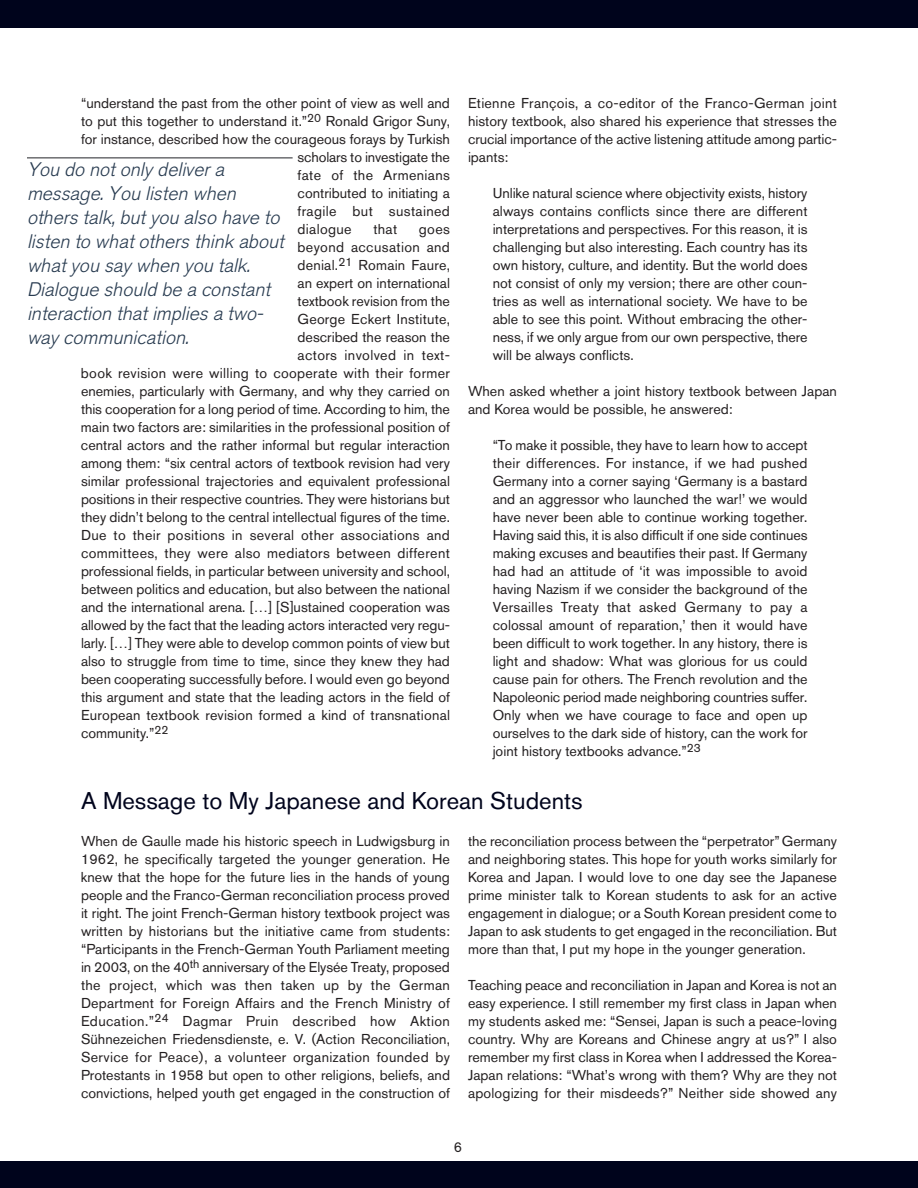
<style>
.page{position:relative;width:918px;height:1188px;background:#fff}
.page>*{position:absolute;margin:0;border:0;box-sizing:border-box;transform-origin:0 0}
.t1{font:24px "Akzidenz Grotesk BQ";color:#00041c}
.t2{font:italic 300 19.5px/24px "Akzidenz Grotesk BQ";color:#283b50}
.t3{font:14.25px/18px "Akzidenz Grotesk BQ";color:#231f20;text-align:justify}
.t4{font:14.25px "Akzidenz Grotesk BQ";letter-spacing:.025em;color:#231f20}
</style>
<div class="page">
<div style="left:0;top:0;width:918px;height:28px;background:#00041c"></div>
<div style="left:0;top:1161px;width:918px;height:27px;background:#00041c"></div>
<hr style="left:27px;top:157px;width:266px;height:2px;background:#6c6d70">
<p class="t3" style="left:81px;top:96px;width:370px">“understand the past from the other point of view as well and</p>
<p class="t3" style="left:81px;top:114px;width:370px">to put this together to understand it.”<sup>20</sup> Ronald Grigor Suny,</p>
<p class="t3" style="left:81px;top:132px;width:370px">for instance, described how the courageous forays by Turkish</p>
<p class="t3" style="left:298px;top:150px;width:154px">scholars to investigate the</p>
<p class="t4" style="left:298px;top:170px;width:154px">fate of the Armenians</p>
<p class="t3" style="left:298px;top:186px;width:154px">contributed to initiating a</p>
<p class="t4" style="left:298px;top:206px;width:154px">fragile but sustained</p>
<p class="t4" style="left:298px;top:224px;width:56px">dialogue</p>
<p class="t3" style="left:373px;top:222px;width:25px">that</p>
<p class="t3" style="left:419px;top:222px;width:33px">goes</p>
<p class="t4" style="left:298px;top:242px;width:154px">beyond accusation and</p>
<p class="t3" style="left:298px;top:258px;width:154px">denial.<sup>21</sup> Romain Faure,</p>
<p class="t3" style="left:298px;top:276px;width:154px">an expert on international</p>
<p class="t3" style="left:298px;top:294px;width:154px">textbook revision from the</p>
<p class="t3" style="left:298px;top:312px;width:154px">George Eckert Institute,</p>
<p class="t3" style="left:298px;top:330px;width:154px">described the reason the</p>
<p class="t4" style="left:298px;top:350px;width:154px">actors involved in text-</p>
<p class="t4" style="left:81px;top:368px;width:370px">book revision were willing to cooperate with their former</p>
<p class="t3" style="left:81px;top:384px;width:370px">enemies, particularly with Germany, and why they carried on</p>
<p class="t3" style="left:81px;top:402px;width:370px">this cooperation for a long period of time. According to him, the</p>
<p class="t3" style="left:81px;top:420px;width:370px">main two factors are: similarities in the professional position of</p>
<p class="t3" style="left:81px;top:438px;width:370px">central actors and the rather informal but regular interaction</p>
<p class="t3" style="left:81px;top:456px;width:370px">among them: “six central actors of textbook revision had very</p>
<p class="t3" style="left:81px;top:474px;width:370px">similar professional trajectories and equivalent professional</p>
<p class="t3" style="left:81px;top:492px;width:370px">positions in their respective countries. They were historians but</p>
<p class="t3" style="left:81px;top:510px;width:370px">they didn’t belong to the central intellectual figures of the time.</p>
<p class="t4" style="left:81px;top:530px;width:370px">Due to their positions in several other associations and</p>
<p class="t4" style="left:81px;top:548px;width:370px">committees, they were also mediators between different</p>
<p class="t3" style="left:81px;top:564px;width:370px">professional fields, in particular between university and school,</p>
<p class="t3" style="left:81px;top:582px;width:370px">between politics and education, but also between the national</p>
<p class="t3" style="left:81px;top:600px;width:370px">and the international arena. […] [S]ustained cooperation was</p>
<p class="t3" style="left:81px;top:618px;width:370px">allowed by the fact that the leading actors interacted very regu-</p>
<p class="t3" style="left:81px;top:636px;width:370px">larly. […] They were able to develop common points of view but</p>
<p class="t3" style="left:81px;top:654px;width:370px">also to struggle from time to time, since they knew they had</p>
<p class="t3" style="left:81px;top:672px;width:370px">been cooperating successfully before. I would even go beyond</p>
<p class="t3" style="left:81px;top:690px;width:370px">this argument and state that the leading actors in the field of</p>
<p class="t3" style="left:81px;top:708px;width:370px">European textbook revision formed a kind of transnational</p>
<p class="t3" style="left:81px;top:726px;width:89px">community.”<sup>22</sup></p>
<h2 class="t2" style="left:27px;top:159px;width:262px">You do not only deliver a message. You listen when others talk, but you also have to listen to what others think about what you say when you talk.<br>Dialogue should be a constant interaction that implies a two&shy;way communication.</h2>
<p class="t3" style="left:468px;top:96px;width:370px">Etienne François, a co-editor of the Franco-German joint history textbook, also shared his experience that stresses the crucial importance of the active listening attitude among partic&shy;ipants:</p>
<p class="t3" style="left:493px;top:186px;width:316px">Unlike natural science where objectivity exists, history always contains conflicts since there are different interpretations and perspectives. For this reason, it is challenging but also interesting. Each country has its own history, culture, and identity. But the world does not consist of only my version; there are other coun&shy;tries as well as international society. We have to be able to see this point. Without embracing the other&shy;ness, if we only argue from our own perspective, there will be always conflicts.</p>
<p class="t3" style="left:468px;top:384px;width:370px">When asked whether a joint history textbook between Japan and Korea would be possible, he answered:</p>
<p class="t3" style="left:493px;top:438px;width:316px">“To make it possible, they have to learn how to accept their differences. For instance, if we had pushed Germany into a corner saying ‘Germany is a bastard and an aggressor who launched the war!’ we would have never been able to continue working together.<br>Having said this, it is also difficult if one side continues making excuses and beautifies their past. If Germany had had an attitude of ‘it was impossible to avoid having Nazism if we consider the background of the Versailles Treaty that asked Germany to pay a colossal amount of reparation,’ then it would have been difficult to work together. In any history, there is light and shadow: What was glorious for us could cause pain for others. The French revolution and the Napoleonic period made neighboring countries suffer.<br>Only when we have courage to face and open up ourselves to the dark side of history, can the work for joint history textbooks advance.”<sup>23</sup></p>
<h1 class="t1" style="left:81px;top:792px;width:503px">A Message to My Japanese and Korean Students</h1>
<p class="t3" style="left:81px;top:834px;width:371px">When de Gaulle made his historic speech in Ludwigsburg in 1962, he specifically targeted the younger generation. He knew that the hope for the future lies in the hands of young people and the Franco-German reconciliation process proved it right. The joint French-German history textbook project was written by historians but the initiative came from students: “Participants in the French-German Youth Parliament meeting in 2003, on the 40<sup>th</sup> anniversary of the Elysée Treaty, proposed the project, which was then taken up by the German Department for Foreign Affairs and the French Ministry of Education.”<sup>24</sup> Dagmar Pruin described how Aktion Sühnezeichen Friedensdienste, e. V. (Action Reconciliation, Service for Peace), a volunteer organization founded by Protestants in 1958 but open to other religions, beliefs, and convictions, helped youth get engaged in the construction of</p>
<p class="t3" style="left:468px;top:834px;width:370px">the reconciliation process between the “perpetrator” Germany and neighboring states. This hope for youth works similarly for Korea and Japan. I would love to one day see the Japanese prime minister talk to Korean students to ask for an active engagement in dialogue; or a South Korean president come to Japan to ask students to get engaged in the reconciliation. But more than that, I put my hope in the younger generation.</p>
<p class="t3" style="left:468px;top:978px;width:370px">Teaching peace and reconciliation in Japan and Korea is not an easy experience. I still remember my first class in Japan when my students asked me: “Sensei, Japan is such a peace-loving country. Why are Koreans and Chinese angry at us?” I also remember my first class in Korea when I addressed the Korea-Japan relations: “What’s wrong with them? Why are they not apologizing for their misdeeds?” Neither side showed any</p>
<p class="t3" style="left:454px;top:1140px;width:10px">6</p>
</div>
